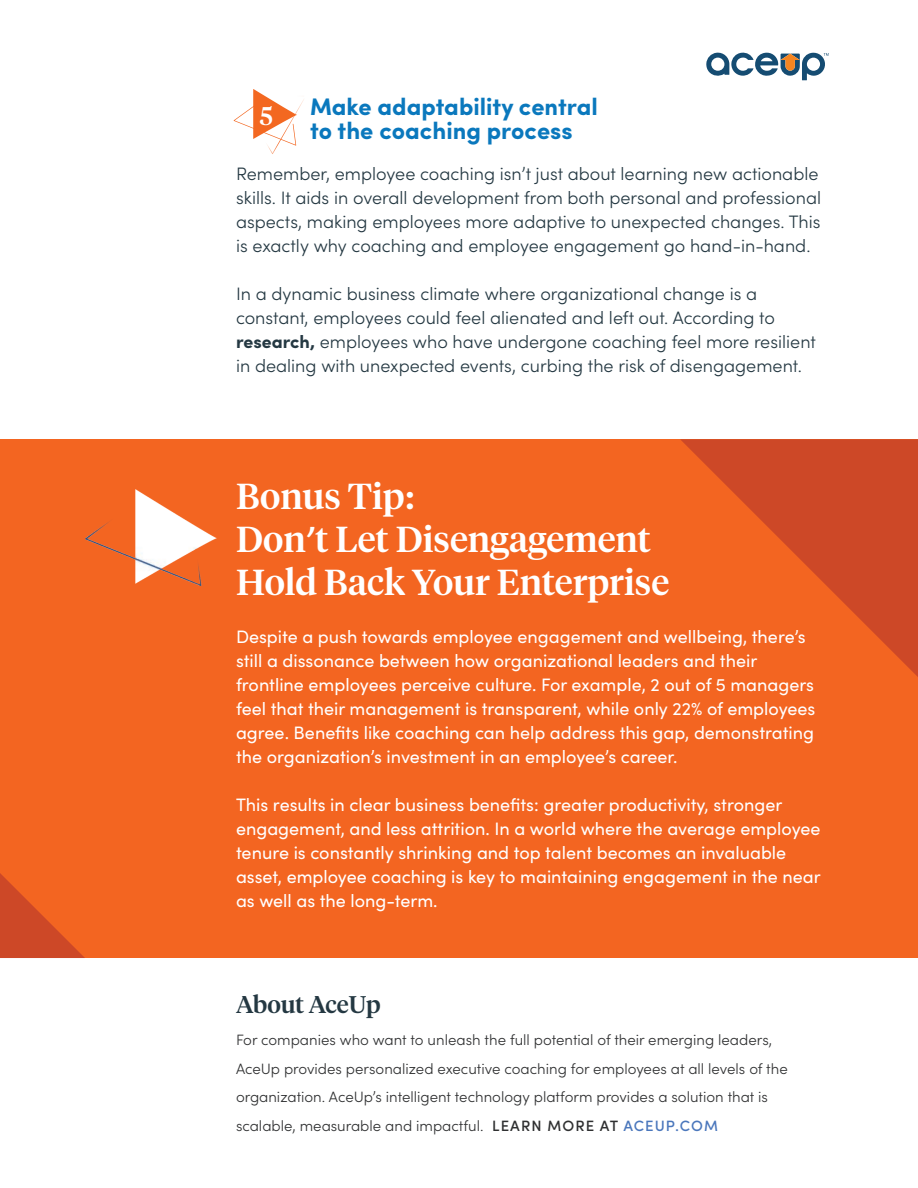
<style>
.page{position:relative;width:918px;height:1188px;background:#fff}
.page>*{position:absolute;margin:0;border:0;box-sizing:border-box;transform-origin:0 0}
.t1{font:500 36px/43.2px "Tiempos Headline Test";color:#fff}
.t2{font:500 25.5px "Tiempos Headline Test";color:#fff}
.t3{font:700 24px/24px "Sofia Pro";color:#0a78bd}
.t4{font:500 24px "Tiempos Headline Test";color:#243842}
.t5{font:18px/24px "Sofia Pro";color:#fff}
.t6{font:300 18px/24px "Sofia Pro";color:#243842}
.t7{font:300 15px/28.5px "Sofia Pro";color:#2f3031}
.s1{font-weight:700}
.s2{font-family:"Sofia Pro";font-weight:700}
.s3{font-weight:500}
.s4{font-weight:500;color:#4b77bc}
</style>
<div class="page">
<div style="left:0;top:439px;width:918px;height:519px;background:#f36521"></div>
<svg style="left:680px;top:439px;width:238px;height:238px"></svg>
<svg style="left:0;top:873px;width:85px;height:85px"></svg>
<svg style="left:234px;top:89px;width:70px;height:65px"></svg>
<img style="left:85px;top:490px;width:132px;height:96px">
<svg style="left:706px;top:53px;width:123px;height:27px"></svg>
<h2 class="t2" style="left:260px;top:99px;width:15px">5</h2>
<h3 class="t3" style="left:310px;top:93px;width:289px">Make adaptability central to the coaching process</h3>
<p class="t6" style="left:236px;top:161px;width:587px">Remember, employee coaching isn’t just about learning new actionable skills. It aids in overall development from both personal and professional aspects, making employees more adaptive to unexpected changes. This is exactly why coaching and employee engagement go hand-in-hand.</p>
<p class="t6" style="left:236px;top:281px;width:581px">In a dynamic business climate where organizational change is a constant, employees could feel alienated and left out. According to <span class="s1">research,</span> employees who have undergone coaching feel more resilient in dealing with unexpected events, curbing the risk of disengagement.</p>
<h1 class="t1" style="left:236px;top:473px;width:435px">Bonus Tip<span class="s2">:<br></span>Don<span class="s2">’</span>t Let Disengagement<br>Hold Back Your Enterprise</h1>
<p class="t5" style="left:236px;top:624px;width:581px">Despite a push towards employee engagement and wellbeing, there’s still a dissonance between how organizational leaders and their frontline employees perceive culture. For example, 2 out of 5 managers feel that their management is transparent, while only 22% of employees agree. Benefits like coaching can help address this gap, demonstrating the organization’s investment in an employee’s career.</p>
<p class="t5" style="left:236px;top:792px;width:586px">This results in clear business benefits: greater productivity, stronger engagement, and less attrition. In a world where the average employee tenure is constantly shrinking and top talent becomes an invaluable asset, employee coaching is key to maintaining engagement in the near as well as the long-term.</p>
<h3 class="t4" style="left:236px;top:988px;width:146px">About AceUp</h3>
<p class="t7" style="left:236px;top:1025px;width:553px">For companies who want to unleash the full potential of their emerging leaders, AceUp provides personalized executive coaching for employees at all levels of the organization. AceUp’s intelligent technology platform provides a solution that is scalable, measurable and impactful. <span class="s3">LEARN MORE AT</span> <span class="s4">ACEUP.COM</span></p>
</div>
